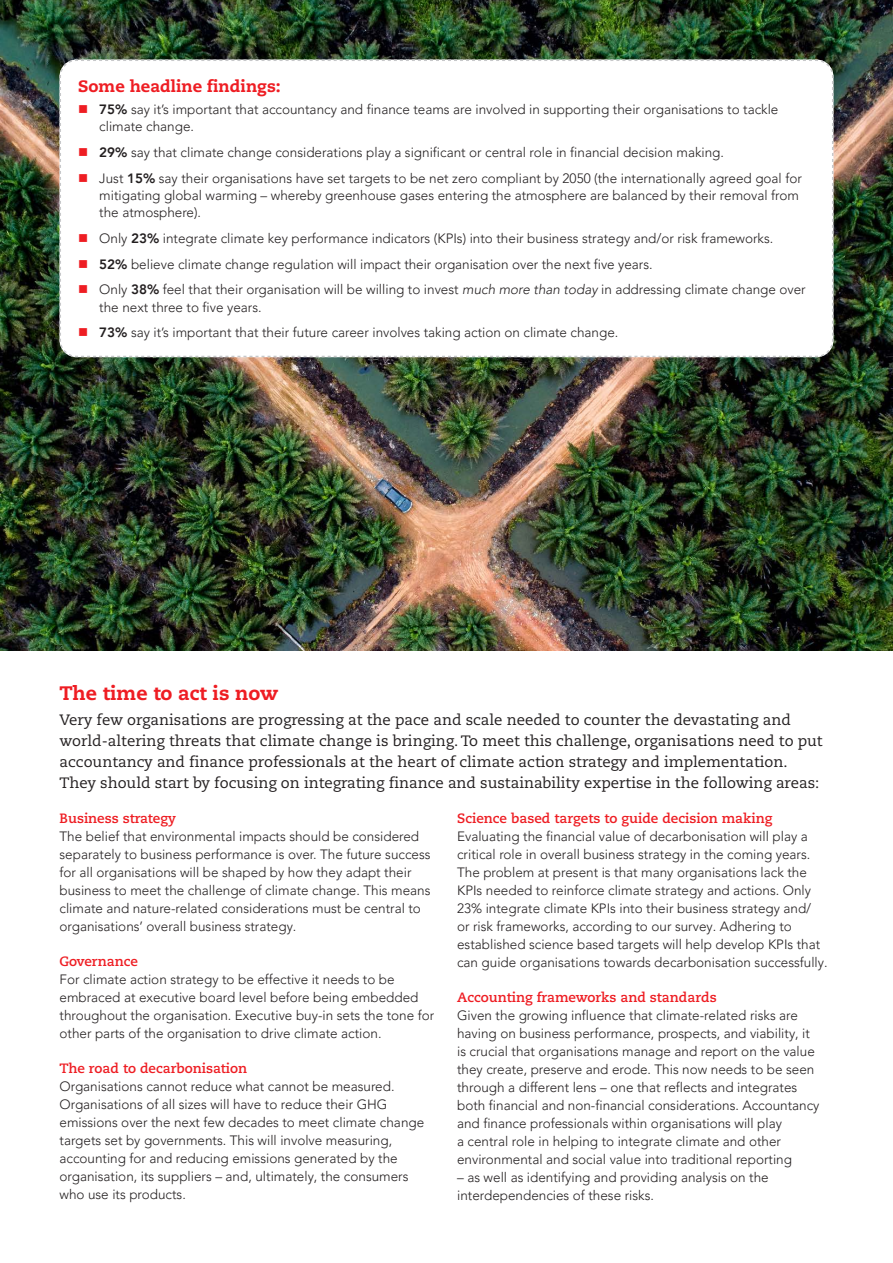
<style>
.page{position:relative;width:893px;height:1263px;background:#fff}
.page>*{position:absolute;margin:0;border:0;box-sizing:border-box;transform-origin:0 0}
.t1{font:800 19.5px "Caecilia";color:#ee1d23}
.t2{font:800 16.5px "Caecilia";color:#ee1d23}
.t3{font:15px/21px "Caecilia";color:#231f20}
.t4{font:300 13.5px/18px "Avenir LT Pro";color:#231f20}
.t5{font:700 13.5px "Caecilia";color:#ee1d23}
.s1{color:#ee1d23}
.s2{font-weight:800}
.s3{font-style:italic}
</style>
<div class="page">
<img style="left:0;top:0;width:893px;height:651px">
<svg style="left:59px;top:59px;width:775px;height:299px"></svg>
<p class="t2" style="left:78px;top:76px;width:204px">Some headline findings:</p>
<p class="t4" style="left:99px;top:101px;width:681px;line-height:17.2px;text-indent:-21px"><span class="s1">■</span> <span class="s2">75%</span> say it’s important that accountancy and finance teams are involved in supporting their organisations to tackle climate change.</p>
<p class="t4" style="left:78px;top:143px;width:647px"><span class="s1">■</span> <span class="s2">29%</span> say that climate change considerations play a significant or central role in financial decision making.</p>
<p class="t4" style="left:99px;top:169px;width:704px;line-height:17.2px;text-indent:-21px"><span class="s1">■</span> Just <span class="s2">15%</span> say their organisations have set targets to be net zero compliant by 2050 (the internationally agreed goal for mitigating global warming – whereby greenhouse gases entering the atmosphere are balanced by their removal from the atmosphere).</p>
<p class="t4" style="left:78px;top:229px;width:697px"><span class="s1">■</span> Only <span class="s2">23%</span> integrate climate key performance indicators (KPIs) into their business strategy and/or risk frameworks.</p>
<p class="t4" style="left:78px;top:255px;width:576px"><span class="s1">■</span> <span class="s2">52%</span> believe climate change regulation will impact their organisation over the next five years.</p>
<p class="t4" style="left:99px;top:281px;width:708px;line-height:17.2px;text-indent:-21px"><span class="s1">■</span> Only <span class="s2">38%</span> feel that their organisation will be willing to invest <span class="s3">much more than today</span> in addressing climate change over the next three to five years.</p>
<p class="t4" style="left:78px;top:324px;width:542px"><span class="s1">■</span> <span class="s2">73%</span> say it’s important that their future career involves taking action on climate change.</p>
<h1 class="t1" style="left:60px;top:681px;width:220px">The time to act is now</h1>
<p class="t3" style="left:60px;top:710px;width:765px">Very few organisations are progressing at the pace and scale needed to counter the devastating and world-altering threats that climate change is bringing. To meet this challenge, organisations need to put accountancy and finance professionals at the heart of climate action strategy and implementation.<br>They should start by focusing on integrating finance and sustainability expertise in the following areas:</p>
<p class="t5" style="left:60px;top:810px;width:118px">Business strategy</p>
<p class="t4" style="left:60px;top:827px;width:372px">The belief that environmental impacts should be considered separately to business performance is over. The future success for all organisations will be shaped by how they adapt their business to meet the challenge of climate change. This means climate and nature-related considerations must be central to organisations’ overall business strategy.</p>
<p class="t5" style="left:60px;top:953px;width:80px">Governance</p>
<p class="t4" style="left:60px;top:970px;width:376px">For climate action strategy to be effective it needs to be embraced at executive board level before being embedded throughout the organisation. Executive buy-in sets the tone for other parts of the organisation to drive climate action.</p>
<p class="t5" style="left:60px;top:1060px;width:189px">The road to decarbonisation</p>
<p class="t4" style="left:60px;top:1077px;width:366px">Organisations cannot reduce what cannot be measured.<br>Organisations of all sizes will have to reduce their GHG emissions over the next few decades to meet climate change targets set by governments. This will involve measuring, accounting for and reducing emissions generated by the organisation, its suppliers – and, ultimately, the consumers who use its products.</p>
<p class="t5" style="left:457px;top:810px;width:317px">Science based targets to guide decision making</p>
<p class="t4" style="left:457px;top:827px;width:372px">Evaluating the financial value of decarbonisation will play a critical role in overall business strategy in the coming years.<br>The problem at present is that many organisations lack the KPIs needed to reinforce climate strategy and actions. Only 23% integrate climate KPIs into their business strategy and/<br>or risk frameworks, according to our survey. Adhering to established science based targets will help develop KPIs that can guide organisations towards decarbonisation successfully.</p>
<p class="t5" style="left:457px;top:989px;width:261px">Accounting frameworks and standards</p>
<p class="t4" style="left:457px;top:1006px;width:364px">Given the growing influence that climate-related risks are having on business performance, prospects, and viability, it is crucial that organisations manage and report on the value they create, preserve and erode. This now needs to be seen through a different lens – one that reflects and integrates both financial and non-financial considerations. Accountancy and finance professionals within organisations will play<br>a central role in helping to integrate climate and other environmental and social value into traditional reporting</p>
<p class="t4" style="left:457px;top:1168px;width:313px">– as well as identifying and providing analysis on the interdependencies of these risks.</p>
</div>
